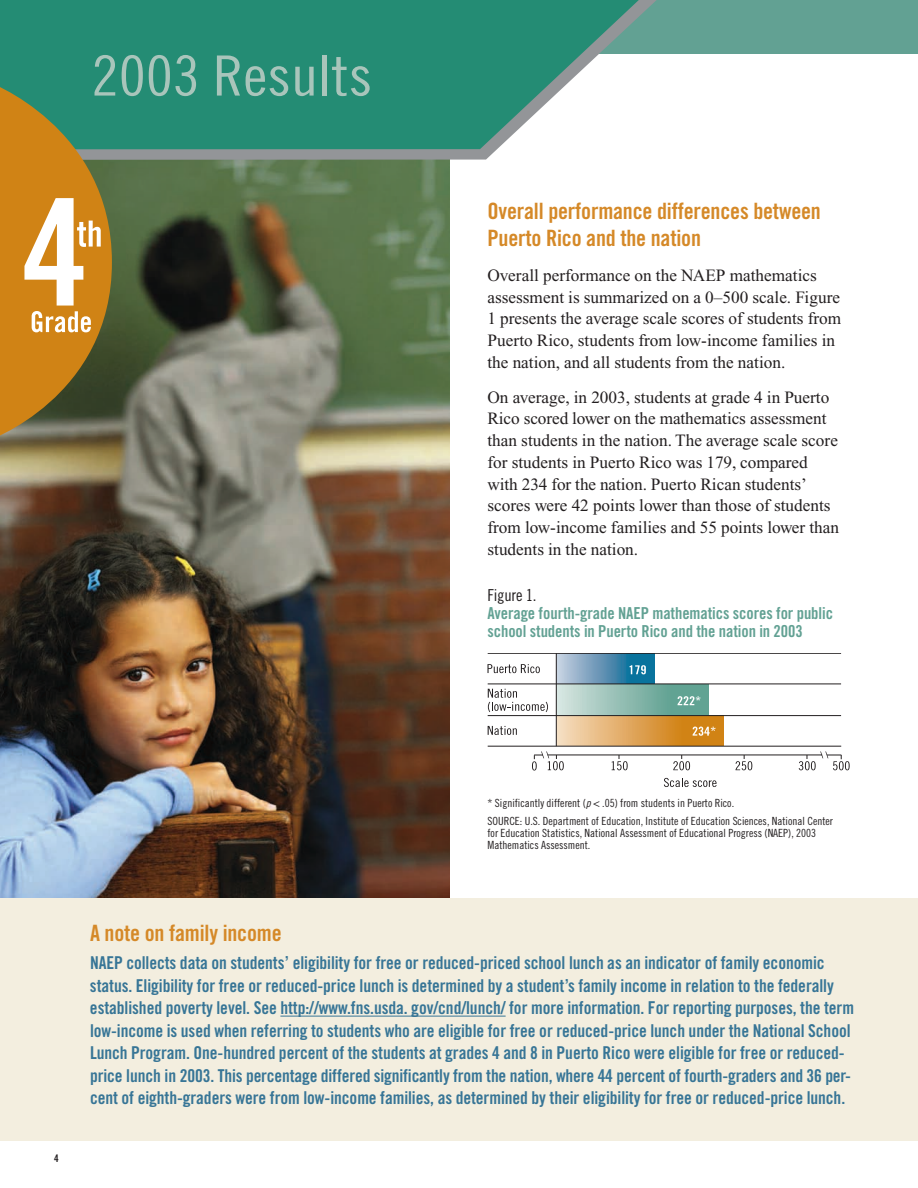
<style>
.page{position:relative;width:918px;height:1188px;background:#fff}
.page>*{position:absolute;margin:0;border:0;box-sizing:border-box;transform-origin:0 0}
.t1{font:55.5px "Trade Gothic Cond Eighteen";color:#a9c5bb;scale:1.1 1}
.t2{font:22.5px/27px "Trade Gothic Bold Cond Twenty";letter-spacing:-.01em;color:#d58928}
.t3{font:17.7px/22.5px "Trade Gothic Bold Cond Twenty";letter-spacing:-.005em;color:#377596}
.t4{font:17.25px/21.8px "Times New Roman";color:#231f20}
.t5{font:16.5px/18px "Trade Gothic Bold Cond Twenty";letter-spacing:-.005em;color:#62a193}
.t6{font:16.5px "Trade Gothic Cond Eighteen";letter-spacing:-.01em;color:#231f20}
.t7{font:11.25px/18px "Trade Gothic Cond Eighteen";color:#231f20}
.t8{font:10.5px "Trade Gothic Bold Cond Twenty";color:#231f20}
.s1{font-family:"Trade Gothic Cond Eighteen Obl"}
.s2{font-family:"Helvetica";font-weight:700;font-stretch:condensed;font-size:17.25px}
</style>
<div class="page">
<img style="left:0;top:160px;width:450px;height:738px">
<div style="left:0;top:898px;width:918px;height:243px;background:#f3eedf"></div>
<div style="left:0;top:0;width:918px;height:54px;background:#62a193"></div>
<svg style="left:112px;top:0;width:544px;height:160px;fill:#939598"></svg>
<svg style="left:0;top:0;width:654px;height:149px;background:#409984"></svg>
<hr style="left:280px;top:1016px;width:226px;height:1px;background:#377596">
<svg style="left:557px;top:716px;width:167px;height:30px;background:#dca358"></svg>
<svg style="left:557px;top:654px;width:98px;height:30px;background:#5b93b3"></svg>
<svg style="left:557px;top:685px;width:152px;height:30px;background:#8fbcb1"></svg>
<hr style="left:488px;top:653px;width:353px;height:1px;background:#231f20">
<hr style="left:488px;top:684px;width:353px;height:1px;background:#231f20">
<svg style="left:488px;top:664px;width:52px;height:9px"></svg>
<svg style="left:629px;top:665px;width:17px;height:9px"></svg>
<svg style="left:678px;top:696px;width:23px;height:9px"></svg>
<svg style="left:488px;top:726px;width:29px;height:9px"></svg>
<hr style="left:556px;top:653px;width:1px;height:93px;background:#231f20">
<hr style="left:488px;top:715px;width:353px;height:1px;background:#231f20">
<svg style="left:693px;top:727px;width:23px;height:9px"></svg>
<svg style="left:488px;top:689px;width:60px;height:23px"></svg>
<hr style="left:488px;top:746px;width:353px;height:1px;background:#231f20">
<svg style="left:664px;top:778px;width:53px;height:9px"></svg>
<svg style="left:612px;top:756px;width:16px;height:14px"></svg>
<svg style="left:673px;top:756px;width:17px;height:14px"></svg>
<svg style="left:736px;top:756px;width:16px;height:14px"></svg>
<svg style="left:532px;top:751px;width:32px;height:20px"></svg>
<svg style="left:799px;top:751px;width:51px;height:19px"></svg>
<hr style="left:548px;top:755px;width:274px;height:1px;background:#231f20">
<svg style="left:0;top:81px;width:112px;height:360px;background:#a9893f"></svg>
<h1 class="t1" style="left:92px;top:55px;width:257px">2003 Results</h1>
<p class="t2" style="left:488px;top:199px;width:335px">Overall performance differences between<br>Puerto Rico and the nation</p>
<p class="t4" style="left:488px;top:266px;width:355px">Overall performance on the NAEP mathematics assessment is summarized on a 0–500 scale. Figure 1 presents the average scale scores of students from Puerto Rico, students from low-income families in the nation, and all students from the nation.</p>
<p class="t4" style="left:488px;top:388px;width:353px">On average, in 2003, students at grade 4 in Puerto Rico scored lower on the mathematics assessment than students in the nation. The average scale score for students in Puerto Rico was 179, compared with 234 for the nation. Puerto Rican students’ scores were 42 points lower than those of students from low-income families and 55 points lower than students in the nation.</p>
<p class="t6" style="left:488px;top:589px;width:51px">Figure 1.</p>
<p class="t5" style="left:488px;top:606px;width:347px">Average fourth-grade NAEP mathematics scores for public school students in Puerto Rico and the nation in 2003</p>
<p class="t8" style="left:54px;top:1154px;width:6px">4</p>
<p class="t2" style="left:90px;top:921px;width:193px">A note on family income</p>
<p class="t7" style="left:488px;top:795px;width:347px">* Significantly different (<span class="s1">p</span> &lt; .05) from students in Puerto Rico.<br>SOURCE: U.S. Department of Education, Institute of Education Sciences, National Center</p>
<p class="t7" style="left:488px;top:828px;width:330px;line-height:12px">for Education Statistics, National Assessment of Educational Progress (NAEP), 2003<br>Mathematics Assessment.</p>
<p class="t3" style="left:90px;top:953px;width:766px">NAEP collects data on students<span class="s2">’</span> eligibility for free or reduced-priced school lunch as an indicator of family economic status. Eligibility for free or reduced-price lunch is determined by a student<span class="s2">’</span>s family income in relation to the federally established poverty level. See http://www.fns.usda. gov/cnd/lunch/ for more information. For reporting purposes, the term low-income is used when referring to students who are eligible for free or reduced-price lunch under the National School Lunch Program. One-hundred percent of the students at grades 4 and 8 in Puerto Rico were eligible for free or reduced&shy;price lunch in 2003. This percentage differed significantly from the nation, where 44 percent of fourth-graders and 36 per&shy;cent of eighth-graders were from low-income families, as determined by their eligibility for free or reduced-price lunch.</p>
</div>
